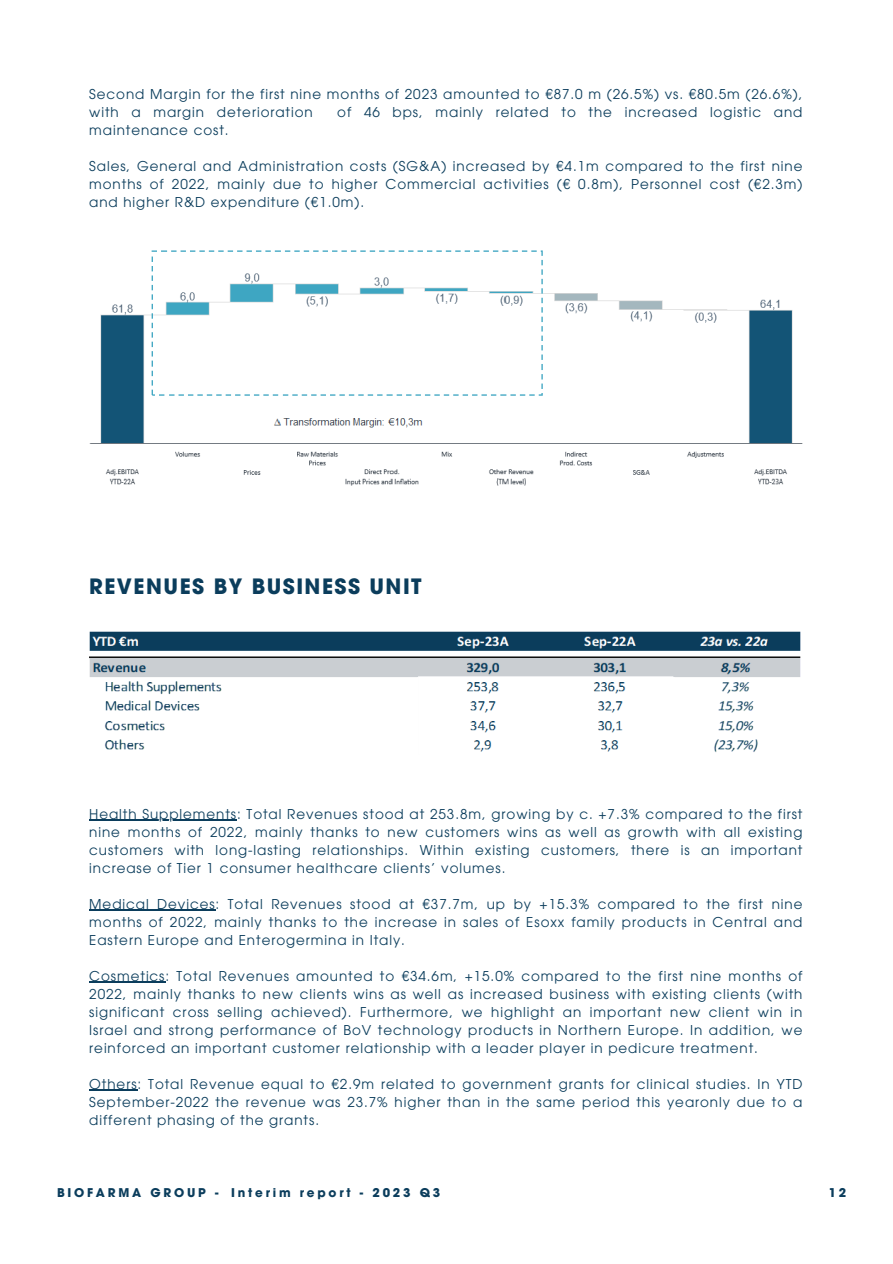
<style>
.page{position:relative;width:893px;height:1264px;background:#fff}
.page>*{position:absolute;margin:0;border:0;box-sizing:border-box;transform-origin:0 0}
.t1{font:700 21px "ITC Avant Garde Pro";letter-spacing:.07em;color:#0b3d5c}
.t2{font:13.5px/18px "ITC Avant Garde Pro";letter-spacing:.07em;color:#0b3d5c;text-align:justify}
.t3{font:700 12px "ITC Avant Garde Pro";letter-spacing:.23em;color:#0b3d5c}
</style>
<div class="page">
<img style="left:89px;top:631px;width:711px;height:121px">
<img style="left:89px;top:250px;width:714px;height:236px">
<hr style="left:89px;top:819px;width:148px;height:2px;background:#0b3d5c">
<hr style="left:89px;top:909px;width:127px;height:1px;background:#0b3d5c">
<hr style="left:89px;top:981px;width:76px;height:1px;background:#0b3d5c">
<hr style="left:89px;top:1089px;width:48px;height:1px;background:#0b3d5c">
<p class="t2" style="left:89px;top:87px;width:714px">Second Margin for the first nine months of 2023 amounted to €87.0 m (26.5%) vs. €80.5m (26.6%), with a margin deterioration</p>
<p class="t2" style="left:337px;top:105px;width:466px">of 46 bps, mainly related to the increased logistic and</p>
<p class="t2" style="left:89px;top:123px;width:141px">maintenance cost.</p>
<p class="t2" style="left:89px;top:159px;width:714px">Sales, General and Administration costs (SG&amp;A) increased by €4.1m compared to the first nine months of 2022, mainly due to higher Commercial activities (€ 0.8m), Personnel cost (€2.3m) and higher R&amp;D expenditure (€1.0m).</p>
<p class="t1" style="left:89px;top:578px;width:334px">REVENUES BY BUSINESS UNIT</p>
<p class="t2" style="left:89px;top:806px;width:714px">Health Supplements: Total Revenues stood at 253.8m, growing by c. +7.3% compared to the first nine months of 2022, mainly thanks to new customers wins as well as growth with all existing customers with long-lasting relationships. Within existing customers, there is an important increase of Tier 1 consumer healthcare clients’ volumes.</p>
<p class="t2" style="left:89px;top:896px;width:714px">Medical Devices: Total Revenues stood at €37.7m, up by +15.3% compared to the first nine months of 2022, mainly thanks to the increase in sales of Esoxx family products in Central and Eastern Europe and Enterogermina in Italy.</p>
<p class="t2" style="left:89px;top:968px;width:714px">Cosmetics: Total Revenues amounted to €34.6m, +15.0% compared to the first nine months of 2022, mainly thanks to new clients wins as well as increased business with existing clients (with significant cross selling achieved). Furthermore, we highlight an important new client win in Israel and strong performance of BoV technology products in Northern Europe. In addition, we reinforced an important customer relationship with a leader player in pedicure treatment.</p>
<p class="t2" style="left:89px;top:1076px;width:714px">Others: Total Revenue equal to €2.9m related to government grants for clinical studies. In YTD September-2022 the revenue was 23.7% higher than in the same period this yearonly due to a different phasing of the grants.</p>
<p class="t3" style="left:57px;top:1188px;width:163px">BIOFARMA GROUP -</p>
<p class="t3" style="left:231px;top:1188px;width:210px">Interim report - 2023 Q3</p>
<p class="t3" style="left:828px;top:1188px;width:19px">12</p>
</div>
